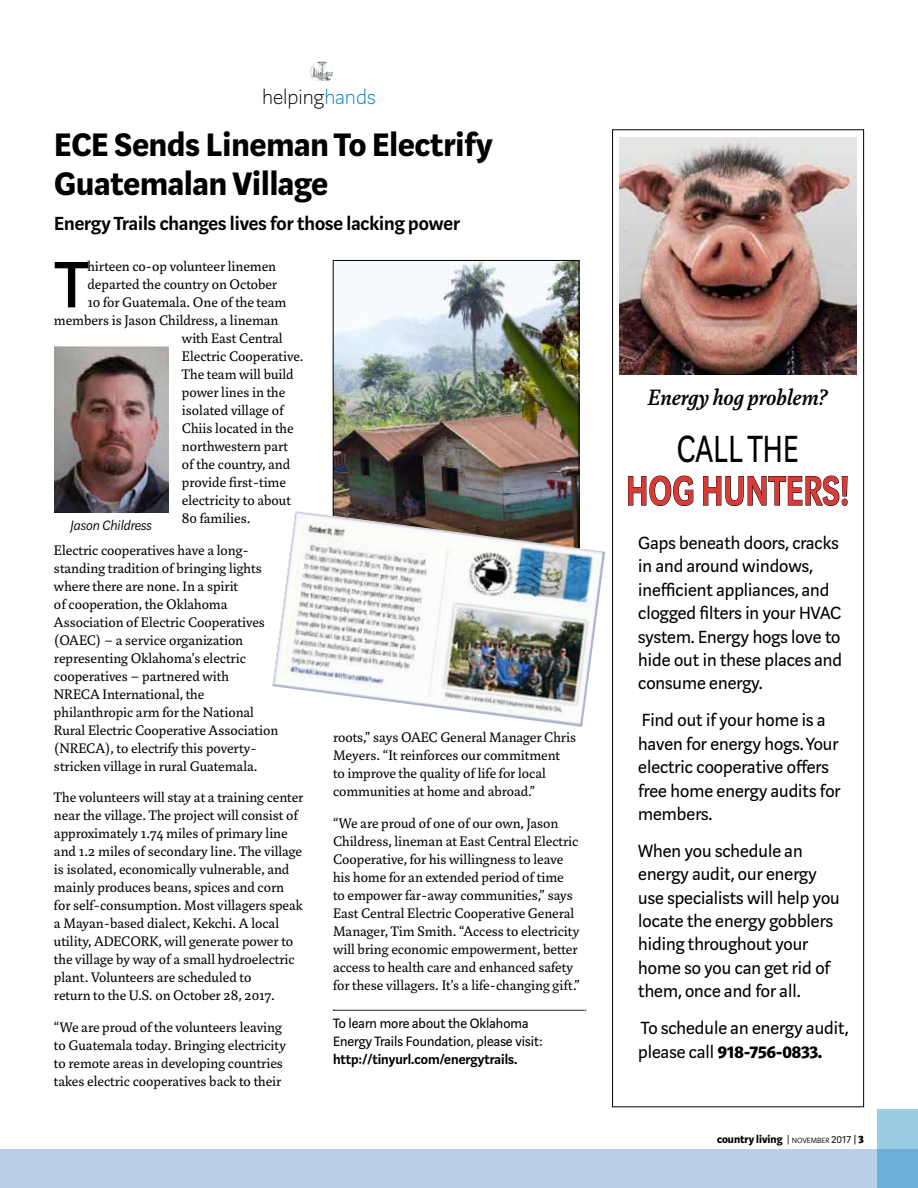
<style>
.page{position:relative;width:918px;height:1188px;background:#fff}
.page>*{position:absolute;margin:0;border:0;box-sizing:border-box;transform-origin:0 0}
.t1{font:500 72.6px "Marat Sans";color:#000}
.t2{font:600 45.75px "Marat Sans";letter-spacing:.01em;color:#da3a36;scale:.79 1}
.t3{font:41.85px "Marat Sans";letter-spacing:.01em;color:#000;scale:.79 1}
.t4{font:700 36px/39px "Marat Sans";color:#000}
.t5{font:italic 500 24px "Marat Pro";color:#000}
.t6{font:100 22.5px "Marat Sans";color:#000}
.t7{font:600 21px "Marat Sans";color:#000}
.t8{font:19.5px/23.4px "Marat Sans";color:#000}
.t9{font:15px/18px "Marat Pro";color:#000}
.t10{font:15px/18px "Marat Sans";color:#000}
.t11{font:600 15px "Marat Sans";color:#000}
.t12{font:italic 300 15px "Marat Sans";color:#000}
.t13{font:700 12px "Marat Sans";color:#000}
.s1{color:#0081bf}
.s2{font-weight:700}
.s3{font-weight:300}
.s4{font-weight:300;font-size:8.4px}
.s5{font-weight:400}
.s6{font-weight:900}
</style>
<div class="page">
<div style="left:0;top:1150px;width:918px;height:38px;background:#b9cee7"></div>
<svg style="left:877px;top:1109px;width:41px;height:79px;background:#84bede"></svg>
<img style="left:310px;top:61px;width:23px;height:20px">
<svg style="left:333px;top:1010px;width:253px;height:1px"></svg>
<img style="left:619px;top:137px;width:238px;height:238px">
<svg style="left:628px;top:475px;width:66px;height:31px"></svg>
<svg style="left:703px;top:475px;width:145px;height:31px"></svg>
<img style="left:335px;top:262px;width:242px;height:249px">
<img style="left:272px;top:511px;width:333px;height:216px">
<img style="left:54px;top:347px;width:114px;height:166px">
<h3 class="t6" style="left:262px;top:85px;width:115px">helping<span class="s1">hands</span></h3>
<h3 class="t4" style="left:54px;top:126px;width:440px">ECE Sends Lineman To Electrify<br>Guatemalan Village</h3>
<h3 class="t7" style="left:54px;top:212px;width:407px">Energy Trails changes lives for those lacking power</h3>
<h1 class="t1" style="left:55px;top:246px;width:35px">T</h1>
<p class="t9" style="left:87px;top:258px;width:190px">hirteen co-op volunteer linemen</p>
<p class="t9" style="left:87px;top:276px;width:191px">departed the country on October</p>
<p class="t9" style="left:87px;top:294px;width:200px">10 for Guatemala. One of the team</p>
<p class="t9" style="left:54px;top:312px;width:226px">members is Jason Childress, a lineman</p>
<p class="t9" style="left:182px;top:330px;width:102px">with East Central</p>
<p class="t9" style="left:182px;top:348px;width:123px">Electric Cooperative.</p>
<p class="t9" style="left:182px;top:366px;width:113px">The team will build</p>
<p class="t9" style="left:182px;top:384px;width:105px">power lines in the</p>
<p class="t9" style="left:182px;top:402px;width:103px">isolated village of</p>
<p class="t9" style="left:182px;top:420px;width:113px">Chiis located in the</p>
<p class="t9" style="left:182px;top:438px;width:108px">northwestern part</p>
<p class="t9" style="left:182px;top:456px;width:110px">of the country, and</p>
<p class="t9" style="left:182px;top:474px;width:106px">provide first-time</p>
<p class="t9" style="left:182px;top:492px;width:110px">electricity to about</p>
<p class="t9" style="left:182px;top:510px;width:70px">80 families.</p>
<p class="t9" style="left:54px;top:541px;width:226px">Electric cooperatives have a long&shy;standing tradition of bringing lights where there are none. In a spirit<br>of cooperation, the Oklahoma Association of Electric Cooperatives (OAEC) – a service organization representing Oklahoma’s electric cooperatives – partnered with NRECA International, the philanthropic arm for the National Rural Electric Cooperative Association (NRECA), to electrify this poverty&shy;stricken village in rural Guatemala.</p>
<p class="t9" style="left:54px;top:789px;width:251px">The volunteers will stay at a training center near the village. The project will consist of approximately 1.74 miles of primary line and 1.2 miles of secondary line. The village is isolated, economically vulnerable, and mainly produces beans, spices and corn for self-consumption. Most villagers speak a Mayan-based dialect, Kekchi. A local utility, ADECORK, will generate power to the village by way of a small hydroelectric plant. Volunteers are scheduled to<br>return to the U.S. on October 28, 2017.</p>
<p class="t9" style="left:54px;top:1018px;width:233px">“We are proud of the volunteers leaving to Guatemala today. Bringing electricity to remote areas in developing countries takes electric cooperatives back to their</p>
<p class="t12" style="left:71px;top:517px;width:83px">Jason Childress</p>
<p class="t9" style="left:333px;top:729px;width:245px">roots,” says OAEC General Manager Chris Meyers. “It reinforces our commitment<br>to improve the quality of life for local communities at home and abroad.”</p>
<p class="t9" style="left:333px;top:814px;width:249px">“We are proud of one of our own, Jason Childress, lineman at East Central Electric Cooperative, for his willingness to leave his home for an extended period of time<br>to empower far-away communities,” says East Central Electric Cooperative General Manager, Tim Smith. “Access to electricity will bring economic empowerment, better access to health care and enhanced safety for these villagers. It’s a life-changing gift.”</p>
<p class="t10" style="left:333px;top:1015px;width:211px">To learn more about the Oklahoma<br>Energy Trails Foundation, please visit:</p>
<p class="t11" style="left:333px;top:1051px;width:186px">http://tinyurl.com/energytrails.</p>
<h3 class="t5" style="left:648px;top:384px;width:180px">Energy hog problem?</h3>
<h3 class="t3" style="left:677px;top:427px;width:156px">CALL THE</h3>
<h2 class="t2" style="left:626px;top:467px;width:284px">HOG HUNTERS!</h2>
<h3 class="t8" style="left:638px;top:532px;width:205px">Gaps beneath doors, cracks in and around windows, inefficient appliances, and clogged filters in your HVAC system. Energy hogs love to hide out in these places and consume energy.</h3>
<h3 class="t8" style="left:638px;top:709px;width:204px">Find out if your home is a haven for energy hogs. Your electric cooperative offers free home energy audits for members.</h3>
<h3 class="t8" style="left:638px;top:839px;width:203px">When you schedule an energy audit, our energy use specialists will help you locate the energy gobblers hiding throughout your home so you can get rid of them, once and for all.</h3>
<h3 class="t8" style="left:638px;top:1017px;width:212px">To schedule an energy audit, please call <span class="s2">918-756-0833.</span></h3>
<p class="t13" style="left:717px;top:1133px;width:148px">country living <span class="s3">|</span> <span class="s4">NOVEMBER</span> <span class="s3">2017</span> <span class="s5">|</span> <span class="s6">3</span></p>
</div>
